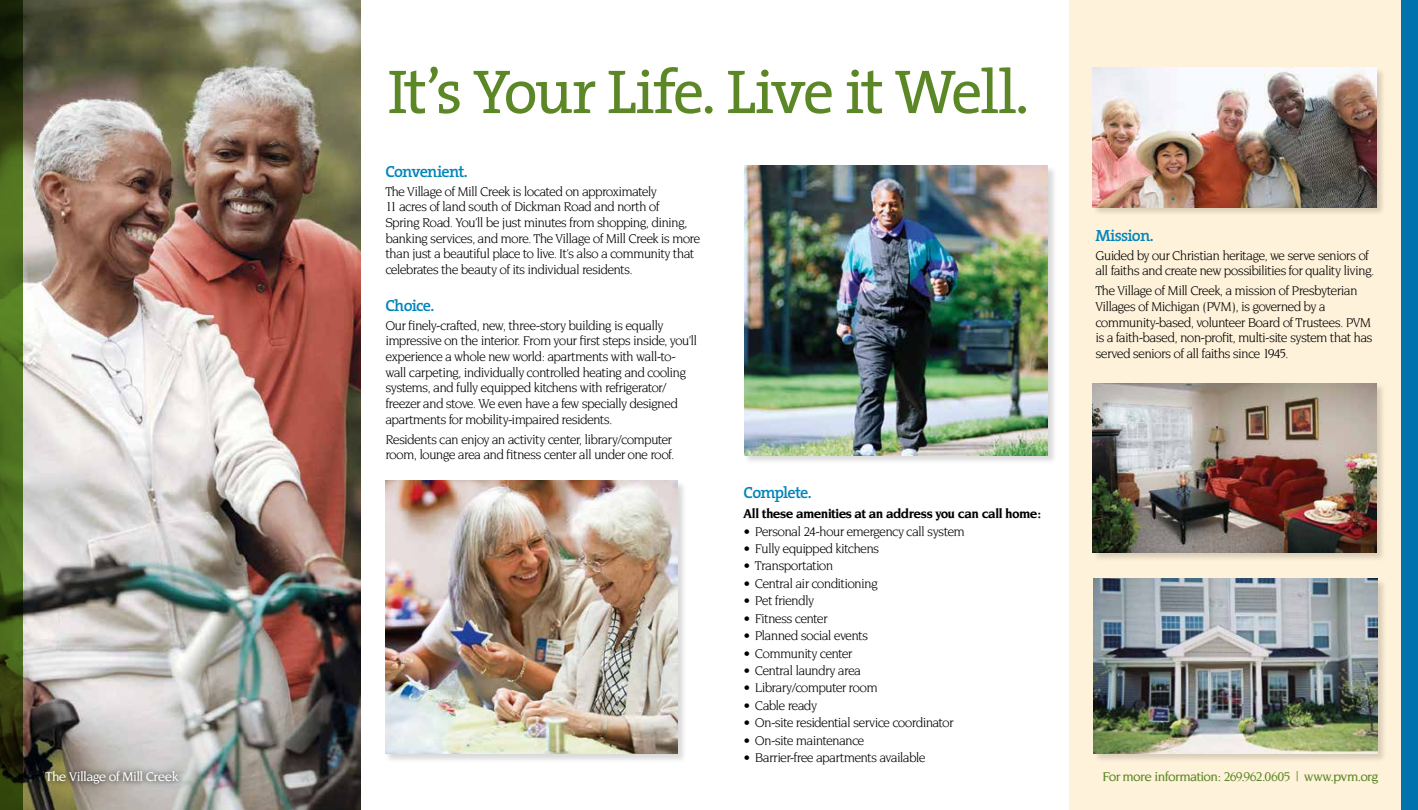
<style>
.page{position:relative;width:1418px;height:810px;background:#fff}
.page>*{position:absolute;margin:0;border:0;box-sizing:border-box;transform-origin:0 0}
.t1{font:62.5px "The Serif";letter-spacing:-.05em;color:#5c8727}
.t2{font:600 16.25px "The Serif";letter-spacing:-.05em;color:#0085bb}
.t3{font:13.75px/15.6px "Novarese";letter-spacing:-.055em;color:#000}
.t4{font:500 13.75px "Novarese";letter-spacing:-.05em;color:#5c8727}
.t5{font:700 13.75px "Novarese";letter-spacing:-.035em;color:#000}
.t6{font:500 13.75px "Novarese";letter-spacing:-.04em;color:#fff}
</style>
<div class="page">
<img style="left:22px;top:0;width:338px;height:810px">
<svg style="left:39px;top:765px;width:146px;height:25px;background:#959184"></svg>
<div style="left:1069px;top:0;width:349px;height:810px;background:#fff2da"></div>
<div style="left:385px;top:480px;width:302px;height:284px;background:#000;opacity:.15"></div>
<img style="left:385px;top:481px;width:292px;height:273px">
<div style="left:743px;top:165px;width:314px;height:300px;background:#000;opacity:.15"></div>
<img style="left:744px;top:166px;width:304px;height:289px">
<svg style="left:0;top:0;width:22px;height:810px;background:#3e5717"></svg>
<div style="left:1401px;top:0;width:17px;height:810px;background:#0073ae"></div>
<div style="left:1093px;top:578px;width:293px;height:185px;background:#000;opacity:.15"></div>
<img style="left:1093px;top:579px;width:284px;height:175px">
<div style="left:1092px;top:67px;width:293px;height:150px;background:#000;opacity:.15"></div>
<img style="left:1093px;top:68px;width:283px;height:139px">
<div style="left:1092px;top:383px;width:293px;height:179px;background:#000;opacity:.15"></div>
<img style="left:1093px;top:383px;width:283px;height:170px">
<h1 class="t1" style="left:387px;top:40px;width:643px">It’s Your Life. Live it Well.</h1>
<p class="t2" style="left:385px;top:158px;width:84px">Convenient.</p>
<p class="t3" style="left:385px;top:183px;width:316px">The Village of Mill Creek is located on approximately<br>11 acres of land south of Dickman Road and north of<br>Spring Road. You’ll be just minutes from shopping, dining, banking services, and more. The Village of Mill Creek is more than just a beautiful place to live. It’s also a community that celebrates the beauty of its individual residents.</p>
<p class="t2" style="left:385px;top:292px;width:50px">Choice.</p>
<p class="t3" style="left:385px;top:317px;width:313px">Our finely-crafted, new, three-story building is equally impressive on the interior. From your first steps inside, you’ll experience a whole new world: apartments with wall-to&shy;wall carpeting, individually controlled heating and cooling systems, and fully equipped kitchens with refrigerator/ freezer and stove. We even have a few specially designed apartments for mobility-impaired residents.</p>
<p class="t3" style="left:385px;top:431px;width:291px">Residents can enjoy an activity center, library/computer room, lounge area and fitness center all under one roof.</p>
<p class="t2" style="left:743px;top:479px;width:70px">Complete.</p>
<p class="t5" style="left:743px;top:506px;width:299px">All these amenities at an address you can call home:</p>
<p class="t3" style="left:743px;top:523px;width:223px">• Personal 24-hour emergency call system</p>
<p class="t3" style="left:743px;top:541px;width:137px">• Fully equipped kitchens</p>
<p class="t3" style="left:743px;top:558px;width:91px">• Transportation</p>
<p class="t3" style="left:743px;top:575px;width:136px">• Central air conditioning</p>
<p class="t3" style="left:743px;top:593px;width:72px">• Pet friendly</p>
<p class="t3" style="left:743px;top:610px;width:85px">• Fitness center</p>
<p class="t3" style="left:743px;top:628px;width:126px">• Planned social events</p>
<p class="t3" style="left:743px;top:645px;width:110px">• Community center</p>
<p class="t3" style="left:743px;top:663px;width:119px">• Central laundry area</p>
<p class="t3" style="left:743px;top:680px;width:136px">• Library/computer room</p>
<p class="t3" style="left:743px;top:697px;width:75px">• Cable ready</p>
<p class="t3" style="left:743px;top:715px;width:212px">• On-site residential service coordinator</p>
<p class="t3" style="left:743px;top:732px;width:122px">• On-site maintenance</p>
<p class="t3" style="left:743px;top:750px;width:183px">• Barrier-free apartments available</p>
<p class="t2" style="left:1095px;top:222px;width:60px">Mission.</p>
<p class="t3" style="left:1095px;top:247px;width:280px">Guided by our Christian heritage, we serve seniors of all faiths and create new possibilities for quality living.</p>
<p class="t3" style="left:1095px;top:283px;width:279px">The Village of Mill Creek, a mission of Presbyterian Villages of Michigan (PVM), is governed by a community-based, volunteer Board of Trustees. PVM is a faith-based, non-profit, multi-site system that has served seniors of all faiths since 1945.</p>
<p class="t6" style="left:45px;top:769px;width:135px">The Village of Mill Creek</p>
<p class="t4" style="left:1102px;top:769px;width:278px">For more information: 269.962.0605 | www.pvm.org</p>
</div>
